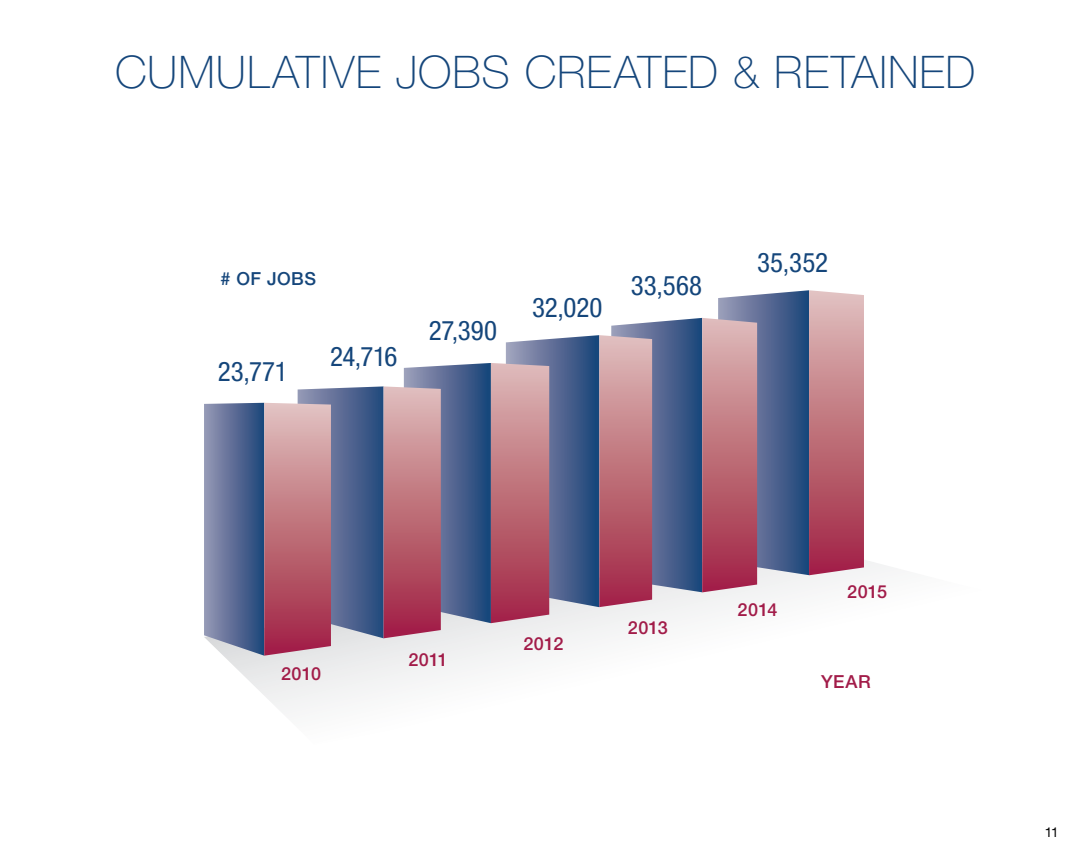
<style>
.page{position:relative;width:1080px;height:864px;background:#fff}
.page>*{position:absolute;margin:0;border:0;box-sizing:border-box;transform-origin:0 0}
.t1{font:100 45px "Helvetica Neue LT Std";letter-spacing:.02em;color:#15467b}
.t2{font:condensed 27px "Helvetica Neue LT Std";color:#15467b}
.t3{font:500 18px "Helvetica Neue LT Std";letter-spacing:.015em;color:#a21c49}
.t4{font:500 18px "Helvetica Neue LT Std";letter-spacing:.025em;color:#15467b}
.t5{font:13.5px "Helvetica Neue LT Std";color:#000}
</style>
<div class="page">
<svg style="left:224px;top:560px;width:669px;height:153px"></svg>
<svg style="left:204px;top:290px;width:660px;height:366px"></svg>
<h1 class="t1" style="left:115px;top:47px;width:862px">CUMULATIVE JOBS CREATED &amp; RETAINED</h1>
<p class="t4" style="left:220px;top:268px;width:97px"># OF JOBS</p>
<p class="t2" style="left:218px;top:356px;width:71px">23,771</p>
<p class="t2" style="left:330px;top:341px;width:69px">24,716</p>
<p class="t2" style="left:429px;top:315px;width:70px">27,390</p>
<p class="t2" style="left:532px;top:292px;width:72px">32,020</p>
<p class="t2" style="left:631px;top:270px;width:73px">33,568</p>
<p class="t2" style="left:757px;top:247px;width:72px">35,352</p>
<p class="t3" style="left:281px;top:663px;width:42px">2010</p>
<p class="t3" style="left:408px;top:649px;width:41px">2011</p>
<p class="t3" style="left:523px;top:633px;width:41px">2012</p>
<p class="t3" style="left:628px;top:617px;width:42px">2013</p>
<p class="t3" style="left:738px;top:599px;width:41px">2014</p>
<p class="t3" style="left:847px;top:581px;width:42px">2015</p>
<p class="t3" style="left:821px;top:671px;width:51px">YEAR</p>
<p class="t5" style="left:1045px;top:824px;width:15px">11</p>
</div>
